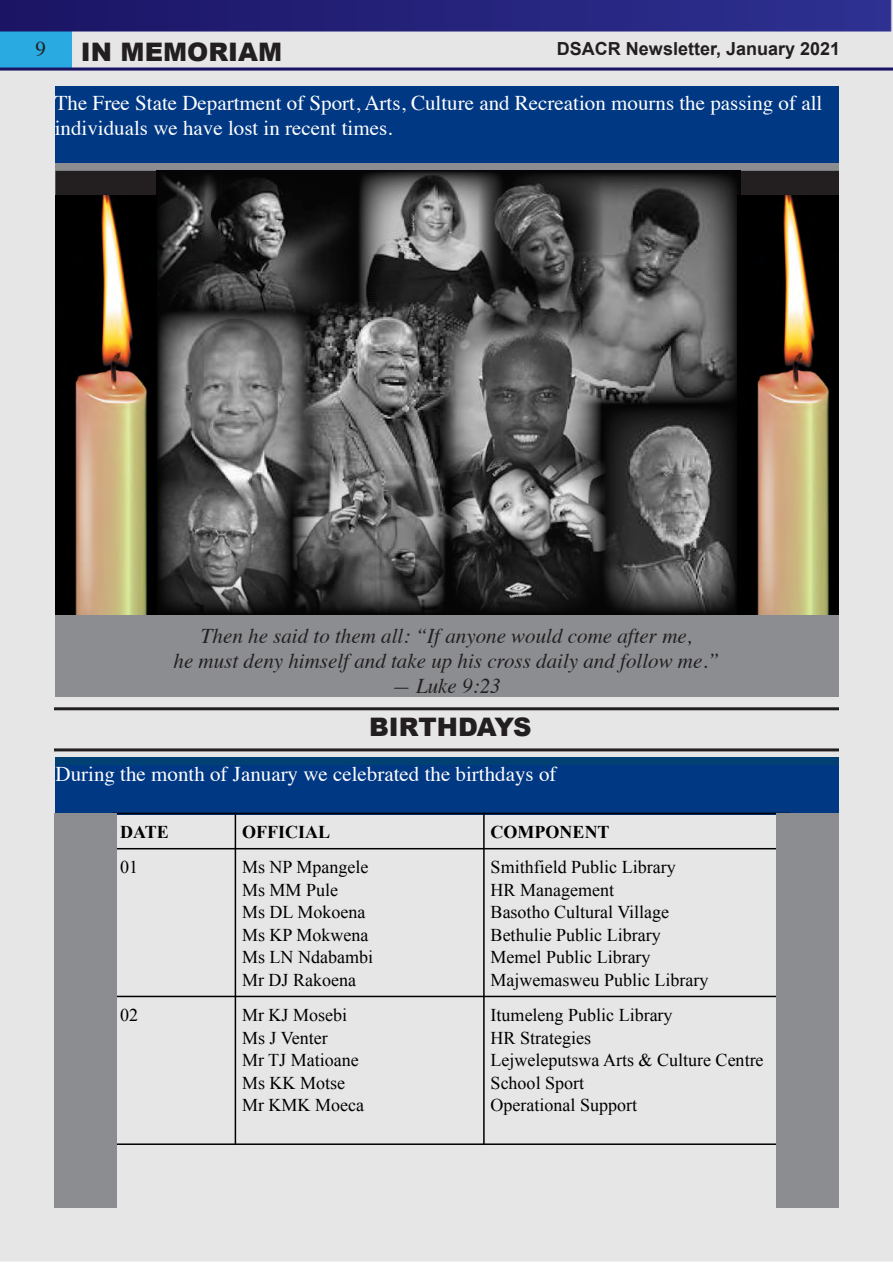
<style>
.page{position:relative;width:893px;height:1263px;background:#fff}
.page>*{position:absolute;margin:0;border:0;box-sizing:border-box;transform-origin:0 0}
.t1{font:900 25.5px "Arial";color:#231f20}
.t2{font:21px/25.2px "Times";color:#fff}
.t3{font:italic 21px "Times";color:#231f20}
.t4{font:21px "Times";color:#231f20}
.t5{font:18px/22.5px "Times New Roman";color:#000}
.t6{font:700 18px "Arial";color:#231f20}
.t7{font:700 18px "Times New Roman";color:#000}
</style>
<div class="page">
<img style="left:0;top:0;width:893px;height:1262px">
<div style="left:55px;top:157px;width:783px;height:540px;background:#8b8d90"></div>
<div style="left:55px;top:86px;width:783px;height:77px;background:#003884"></div>
<div style="left:56px;top:757px;width:783px;height:57px;background:#004072"></div>
<div style="left:56px;top:765px;width:783px;height:49px;background:#003884"></div>
<hr style="left:54px;top:707px;width:785px;height:3px;background:#231f20">
<hr style="left:54px;top:748px;width:785px;height:3px;background:#231f20">
<hr style="left:235px;top:813px;width:1px;height:332px;background:#000">
<hr style="left:483px;top:813px;width:2px;height:332px;background:#000">
<hr style="left:113px;top:848px;width:676px;height:1px;background:#000">
<hr style="left:113px;top:996px;width:676px;height:1px;background:#000">
<hr style="left:113px;top:813px;width:676px;height:1px;background:#000">
<hr style="left:113px;top:1143px;width:676px;height:2px;background:#000">
<div style="left:55px;top:813px;width:62px;height:394px;background:#8b8d90"></div>
<div style="left:776px;top:813px;width:62px;height:394px;background:#8b8d90"></div>
<img style="left:157px;top:171px;width:583px;height:444px">
<img style="left:56px;top:196px;width:101px;height:419px">
<img style="left:737px;top:196px;width:101px;height:419px">
<p class="t4" style="left:35px;top:30px;width:12px">9</p>
<p class="t6" style="left:557px;top:36px;width:285px">DSACR Newsletter, January 2021</p>
<p class="t1" style="left:81px;top:33px;width:203px">IN MEMORIAM</p>
<p class="t2" style="left:55px;top:88px;width:769px">The Free State Department of Sport, Arts, Culture and Recreation mourns the passing of all individuals we have lost in recent times.</p>
<p class="t3" style="left:201px;top:617px;width:493px">Then he said to them all: “If anyone would come after me,</p>
<p class="t3" style="left:174px;top:643px;width:547px">he must deny himself and take up his cross daily and follow me.”</p>
<p class="t3" style="left:392px;top:668px;width:110px">— Luke 9:23</p>
<p class="t1" style="left:369px;top:708px;width:164px">BIRTHDAYS</p>
<p class="t2" style="left:56px;top:759px;width:502px">During the month of January we celebrated the birthdays of</p>
<p class="t7" style="left:120px;top:819px;width:50px">DATE</p>
<p class="t7" style="left:242px;top:819px;width:90px">OFFICIAL</p>
<p class="t7" style="left:491px;top:819px;width:120px">COMPONENT</p>
<p class="t5" style="left:120px;top:856px;width:19px">01</p>
<p class="t5" style="left:242px;top:856px;width:132px">Ms NP Mpangele<br>Ms MM Pule<br>Ms DL Mokoena<br>Ms KP Mokwena<br>Ms LN Ndabambi<br>Mr DJ Rakoena</p>
<p class="t5" style="left:491px;top:856px;width:219px">Smithfield Public Library<br>HR Management<br>Basotho Cultural Village<br>Bethulie Public Library<br>Memel Public Library<br>Majwemasweu Public Library</p>
<p class="t5" style="left:120px;top:1003px;width:19px">02</p>
<p class="t5" style="left:242px;top:1003px;width:123px">Mr KJ Mosebi<br>Ms J Venter<br>Mr TJ Matioane<br>Ms KK Motse<br>Mr KMK Moeca</p>
<p class="t5" style="left:491px;top:1003px;width:274px">Itumeleng Public Library<br>HR Strategies<br>Lejweleputswa Arts &amp; Culture Centre<br>School Sport<br>Operational Support</p>
</div>
